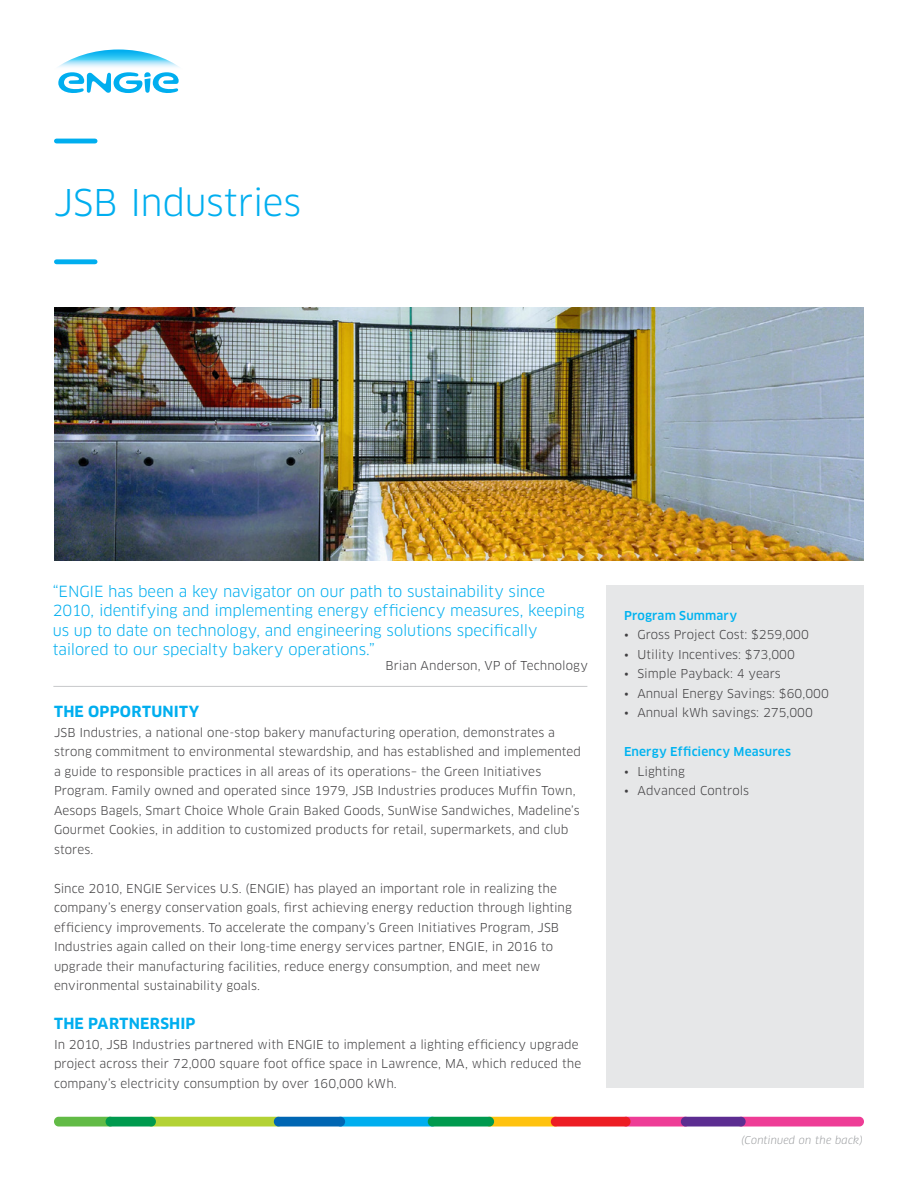
<style>
.page{position:relative;width:918px;height:1188px;background:#fff}
.page>*{position:absolute;margin:0;border:0;box-sizing:border-box;transform-origin:0 0}
.t1{font:36px "Clan OT";letter-spacing:-.01em;color:#00aeef}
.t2{font:15px/19.5px "Clan OT";letter-spacing:-.005em;color:#00aeef}
.t3{font:700 15px "Clan OT";letter-spacing:.015em;color:#00aeef}
.t4{font:12px/19.5px "Clan OT";letter-spacing:.005em;color:#414042}
.t5{font:500 12px "Clan OT";letter-spacing:.01em;color:#00b3f0}
.t6{font:italic 10.5px "Clan OT";letter-spacing:.015em;color:#939598}
</style>
<div class="page">
<svg style="left:58px;top:50px;width:121px;height:43px"></svg>
<img style="left:54px;top:308px;width:810px;height:253px">
<hr style="left:56px;top:139px;width:39px;height:4px;background:#00aeef">
<div style="left:56px;top:259px;width:39px;height:5px;background:#00aeef"></div>
<div style="left:606px;top:585px;width:258px;height:503px;background:#e6e7e8"></div>
<div style="left:736px;top:1117px;width:128px;height:9px;background:#ee3d96;border-radius:5px"></div>
<div style="left:621px;top:1117px;width:69px;height:9px;background:#ee3d96;border-radius:5px"></div>
<div style="left:485px;top:1117px;width:75px;height:9px;background:#ffc20e;border-radius:5px"></div>
<div style="left:551px;top:1117px;width:80px;height:9px;background:#ed1d24;border-radius:5px"></div>
<div style="left:336px;top:1117px;width:101px;height:9px;background:#00aeef;border-radius:5px"></div>
<div style="left:147px;top:1117px;width:136px;height:9px;background:#b3d235;border-radius:5px"></div>
<div style="left:54px;top:1117px;width:61px;height:9px;background:#62bb46;border-radius:5px"></div>
<div style="left:428px;top:1117px;width:66px;height:9px;background:#009a4e;border-radius:5px"></div>
<div style="left:274px;top:1117px;width:71px;height:9px;background:#0066b3;border-radius:5px"></div>
<div style="left:106px;top:1117px;width:50px;height:9px;background:#009a4e;border-radius:5px"></div>
<div style="left:681px;top:1117px;width:65px;height:9px;background:#5c2d91;border-radius:5px"></div>
<hr style="left:53px;top:686px;width:534px;height:1px;background:#c7c8ca">
<h1 class="t1" style="left:54px;top:181px;width:249px">JSB Industries</h1>
<p class="t2" style="left:53px;top:582px;width:533px">“ENGIE has been a key navigator on our path to sustainability since 2010, identifying and implementing energy efficiency measures, keeping us up to date on technology, and engineering solutions specifically tailored to our specialty bakery operations.”</p>
<p class="t4" style="left:385px;top:656px;width:204px">Brian Anderson, VP of Technology</p>
<p class="t3" style="left:54px;top:703px;width:147px">THE OPPORTUNITY</p>
<p class="t4" style="left:54px;top:722px;width:528px">JSB Industries, a national one-stop bakery manufacturing operation, demonstrates a strong commitment to environmental stewardship, and has established and implemented a guide to responsible practices in all areas of its operations– the Green Initiatives Program. Family owned and operated since 1979, JSB Industries produces Muffin Town, Aesops Bagels, Smart Choice Whole Grain Baked Goods, SunWise Sandwiches, Madeline’s Gourmet Cookies, in addition to customized products for retail, supermarkets, and club stores.</p>
<p class="t4" style="left:54px;top:878px;width:519px">Since 2010, ENGIE Services U.S. (ENGIE) has played an important role in realizing the company’s energy conservation goals, first achieving energy reduction through lighting efficiency improvements. To accelerate the company’s Green Initiatives Program, JSB Industries again called on their long-time energy services partner, ENGIE, in 2016 to upgrade their manufacturing facilities, reduce energy consumption, and meet new environmental sustainability goals.</p>
<p class="t3" style="left:54px;top:1015px;width:143px">THE PARTNERSHIP</p>
<p class="t4" style="left:54px;top:1034px;width:529px">In 2010, JSB Industries partnered with ENGIE to implement a lighting efficiency upgrade project across their 72,000 square foot office space in Lawrence, MA, which reduced the company’s electricity consumption by over 160,000 kWh.</p>
<p class="t5" style="left:624px;top:608px;width:115px">Program Summary</p>
<p class="t4" style="left:624px;top:625px;width:186px">• Gross Project Cost: $259,000</p>
<p class="t4" style="left:624px;top:644px;width:172px">• Utility Incentives: $73,000</p>
<p class="t4" style="left:624px;top:664px;width:158px">• Simple Payback: 4 years</p>
<p class="t4" style="left:624px;top:683px;width:206px">• Annual Energy Savings: $60,000</p>
<p class="t4" style="left:624px;top:703px;width:190px">• Annual kWh savings: 275,000</p>
<p class="t5" style="left:624px;top:745px;width:168px">Energy Efficiency Measures</p>
<p class="t4" style="left:624px;top:761px;width:62px">• Lighting</p>
<p class="t4" style="left:624px;top:781px;width:126px">• Advanced Controls</p>
<p class="t6" style="left:741px;top:1134px;width:123px">(Continued on the back)</p>
</div>
